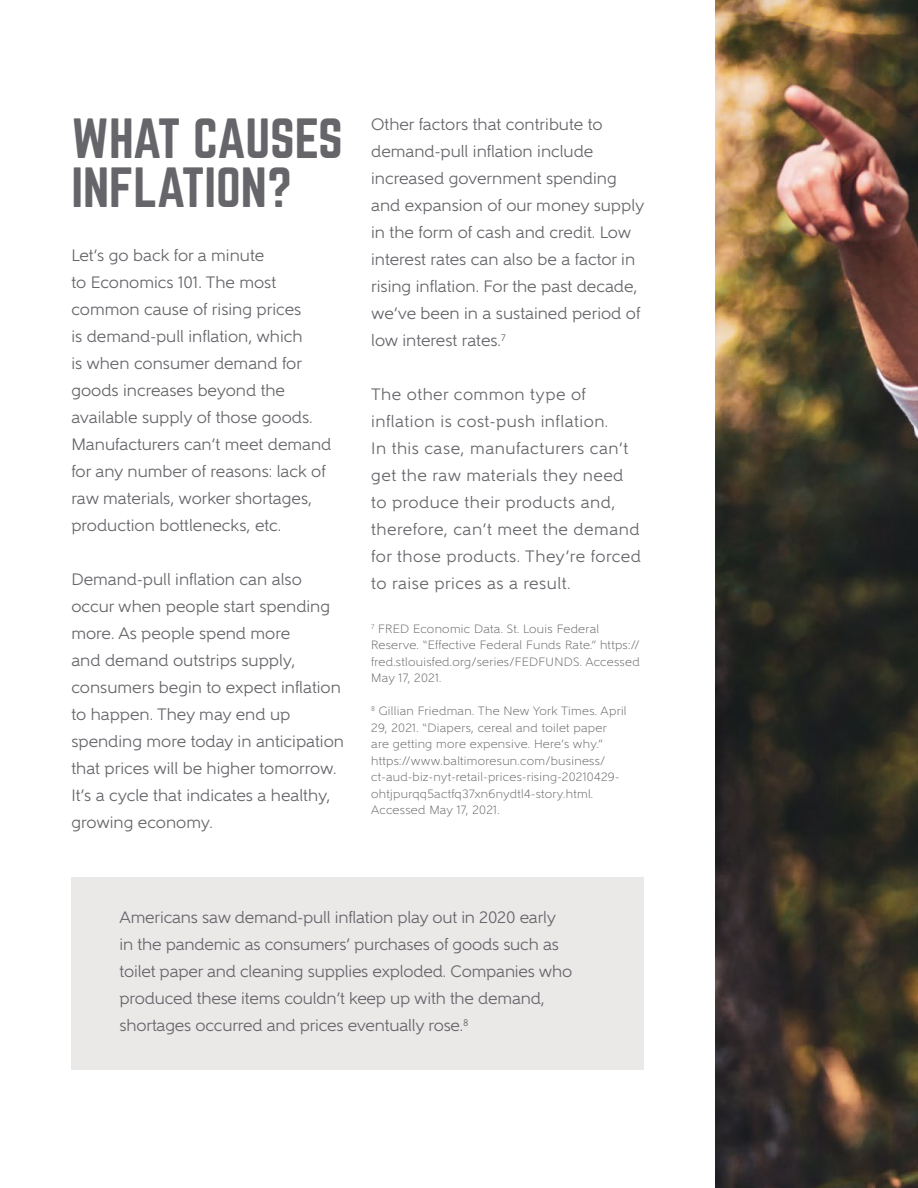
<style>
.page{position:relative;width:918px;height:1188px;background:#fff}
.page>*{position:absolute;margin:0;border:0;box-sizing:border-box;transform-origin:0 0}
.t1{font:49.5px/49.5px "Norwester";letter-spacing:-.005em;color:#65656a}
.t2{font:16.5px/27px "Gentleman 500";color:#65656a}
.t3{font:16.5px/27px "Gentleman 500";letter-spacing:.03em;color:#65656a}
.t4{font:300 12px/16.5px "Gentleman 400";letter-spacing:.025em;color:#65656a}
</style>
<div class="page">
<img style="left:716px;top:0;width:202px;height:1188px">
<div style="left:71px;top:878px;width:573px;height:192px;background:#ebe9e8"></div>
<h1 class="t1" style="left:71px;top:115px;width:273px">WHAT CAUSES<br>INFLATION?</h1>
<p class="t2" style="left:71px;top:242px;width:261px">Let’s go back for a minute<br>to Economics 101. The most common cause of rising prices<br>is demand-pull inflation, which<br>is when consumer demand for goods increases beyond the available supply of those goods.<br>Manufacturers can’t meet demand for any number of reasons: lack of raw materials, worker shortages, production bottlenecks, etc.</p>
<p class="t2" style="left:71px;top:566px;width:274px">Demand-pull inflation can also occur when people start spending more. As people spend more<br>and demand outstrips supply, consumers begin to expect inflation to happen. They may end up spending more today in anticipation that prices will be higher tomorrow.<br>It’s a cycle that indicates a healthy, growing economy.</p>
<p class="t2" style="left:371px;top:111px;width:275px">Other factors that contribute to demand-pull inflation include increased government spending and expansion of our money supply in the form of cash and credit. Low interest rates can also be a factor in rising inflation. For the past decade, we’ve been in a sustained period of low interest rates.<sup>7</sup></p>
<p class="t3" style="left:371px;top:381px;width:271px">The other common type of inflation is cost-push inflation.<br>In this case, manufacturers can’t get the raw materials they need to produce their products and, therefore, can’t meet the demand for those products. They’re forced to raise prices as a result.</p>
<p class="t4" style="left:371px;top:621px;width:270px"><sup>7</sup> FRED Economic Data. St. Louis Federal Reserve. “Effective Federal Funds Rate.” https:// fred.stlouisfed.org/series/FEDFUNDS. Accessed May 17, 2021.</p>
<p class="t4" style="left:371px;top:703px;width:257px"><sup>8</sup> Gillian Friedman. The New York Times. April 29, 2021. “Diapers, cereal and toilet paper are getting more expensive. Here’s why.” https://www.baltimoresun.com/business/ ct-aud-biz-nyt-retail-prices-rising-20210429- ohtjpurqq5actfq37xn6nydtl4-story.html.<br>Accessed May 17, 2021.</p>
<p class="t2" style="left:120px;top:904px;width:454px">Americans saw demand-pull inflation play out in 2020 early in the pandemic as consumers’ purchases of goods such as toilet paper and cleaning supplies exploded. Companies who produced these items couldn’t keep up with the demand, shortages occurred and prices eventually rose.<sup>8</sup></p>
</div>
